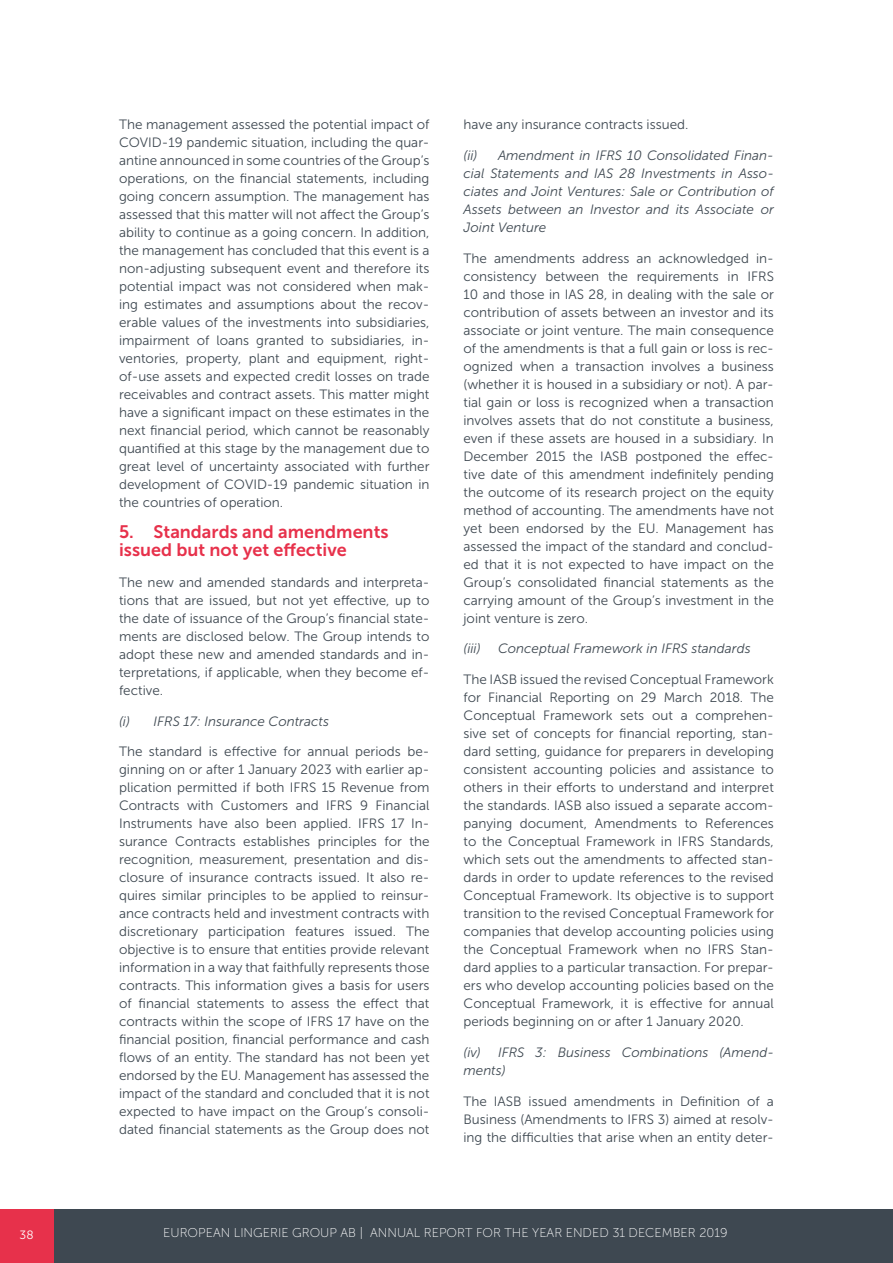
<style>
.page{position:relative;width:893px;height:1263px;background:#fff}
.page>*{position:absolute;margin:0;border:0;box-sizing:border-box;transform-origin:0 0}
.t1{font:18px/18px "Museo Sans 700";color:#e7314b}
.t2{font:13.5px/18px "Museo Sans 300";color:#3e4851;text-align:justify}
.t3{font:italic 13.5px/18px "Museo Sans 300";color:#3e4851;text-align:justify}
.t4{font:12.75px "Museo Sans 100";color:#fff}
.t5{font:12px "Museo Sans 300";color:#fff}
</style>
<div class="page">
<div style="left:0;top:1209px;width:893px;height:54px;background:#3e4851"></div>
<div style="left:0;top:1209px;width:54px;height:54px;background:#e7314b"></div>
<p class="t5" style="left:20px;top:1228px;width:15px">38</p>
<p class="t2" style="left:119px;top:116px;width:312px">The management assessed the potential impact of COVID-19 pandemic situation, including the quar&shy;antine announced in some countries of the Group’s operations, on the financial statements, including going concern assumption. The management has assessed that this matter will not affect the Group’s ability to continue as a going concern. In addition, the management has concluded that this event is a non-adjusting subsequent event and therefore its potential impact was not considered when mak&shy;ing estimates and assumptions about the recov&shy;erable values of the investments into subsidiaries, impairment of loans granted to subsidiaries, in&shy;ventories, property, plant and equipment, right&shy;of-use assets and expected credit losses on trade receivables and contract assets. This matter might have a significant impact on these estimates in the next financial period, which cannot be reasonably quantified at this stage by the management due to great level of uncertainty associated with further development of COVID-19 pandemic situation in the countries of operation.</p>
<h1 class="t1" style="left:119px;top:523px;width:271px">5. Standards and amendments issued but not yet effective</h1>
<p class="t2" style="left:119px;top:573px;width:312px">The new and amended standards and interpreta&shy;tions that are issued, but not yet effective, up to the date of issuance of the Group’s financial state&shy;ments are disclosed below. The Group intends to adopt these new and amended standards and in&shy;terpretations, if applicable, when they become ef&shy;fective.</p>
<p class="t3" style="left:119px;top:712px;width:211px">(i) IFRS 17: Insurance Contracts</p>
<p class="t2" style="left:119px;top:743px;width:312px">The standard is effective for annual periods be&shy;ginning on or after 1 January 2023 with earlier ap&shy;plication permitted if both IFRS 15 Revenue from Contracts with Customers and IFRS 9 Financial Instruments have also been applied. IFRS 17 In&shy;surance Contracts establishes principles for the recognition, measurement, presentation and dis&shy;closure of insurance contracts issued. It also re&shy;quires similar principles to be applied to reinsur&shy;ance contracts held and investment contracts with discretionary participation features issued. The objective is to ensure that entities provide relevant information in a way that faithfully represents those contracts. This information gives a basis for users of financial statements to assess the effect that contracts within the scope of IFRS 17 have on the financial position, financial performance and cash flows of an entity. The standard has not been yet endorsed by the EU. Management has assessed the impact of the standard and concluded that it is not expected to have impact on the Group’s consoli&shy;dated financial statements as the Group does not</p>
<p class="t2" style="left:463px;top:116px;width:226px">have any insurance contracts issued.</p>
<p class="t3" style="left:463px;top:146px;width:312px">(ii) Amendment in IFRS 10 Consolidated Finan&shy;cial Statements and IAS 28 Investments in Asso&shy;ciates and Joint Ventures: Sale or Contribution of Assets between an Investor and its Associate or Joint Venture</p>
<p class="t2" style="left:463px;top:249px;width:312px">The amendments address an acknowledged in&shy;consistency between the requirements in IFRS 10 and those in IAS 28, in dealing with the sale or contribution of assets between an investor and its associate or joint venture. The main consequence of the amendments is that a full gain or loss is rec&shy;ognized when a transaction involves a business (whether it is housed in a subsidiary or not). A par&shy;tial gain or loss is recognized when a transaction involves assets that do not constitute a business, even if these assets are housed in a subsidiary. In December 2015 the IASB postponed the effec&shy;tive date of this amendment indefinitely pending the outcome of its research project on the equity method of accounting. The amendments have not yet been endorsed by the EU. Management has assessed the impact of the standard and conclud&shy;ed that it is not expected to have impact on the Group’s consolidated financial statements as the carrying amount of the Group’s investment in the joint venture is zero.</p>
<p class="t3" style="left:463px;top:640px;width:19px">(iii)</p>
<p class="t3" style="left:498px;top:640px;width:254px">Conceptual Framework in IFRS standards</p>
<p class="t2" style="left:463px;top:670px;width:312px">The IASB issued the revised Conceptual Framework for Financial Reporting on 29 March 2018. The Conceptual Framework sets out a comprehen&shy;sive set of concepts for financial reporting, stan&shy;dard setting, guidance for preparers in developing consistent accounting policies and assistance to others in their efforts to understand and interpret the standards. IASB also issued a separate accom&shy;panying document, Amendments to References to the Conceptual Framework in IFRS Standards, which sets out the amendments to affected stan&shy;dards in order to update references to the revised Conceptual Framework. Its objective is to support transition to the revised Conceptual Framework for companies that develop accounting policies using the Conceptual Framework when no IFRS Stan&shy;dard applies to a particular transaction. For prepar&shy;ers who develop accounting policies based on the Conceptual Framework, it is effective for annual periods beginning on or after 1 January 2020.</p>
<p class="t3" style="left:463px;top:1043px;width:312px">(iv) IFRS 3: Business Combinations (Amend&shy;ments)</p>
<p class="t2" style="left:463px;top:1092px;width:312px">The IASB issued amendments in Definition of a Business (Amendments to IFRS 3) aimed at resolv&shy;ing the difficulties that arise when an entity deter-</p>
<p class="t4" style="left:163px;top:1226px;width:566px">EUROPEAN LINGERIE GROUP AB | ANNUAL REPORT FOR THE YEAR ENDED 31 DECEMBER 2019</p>
</div>
